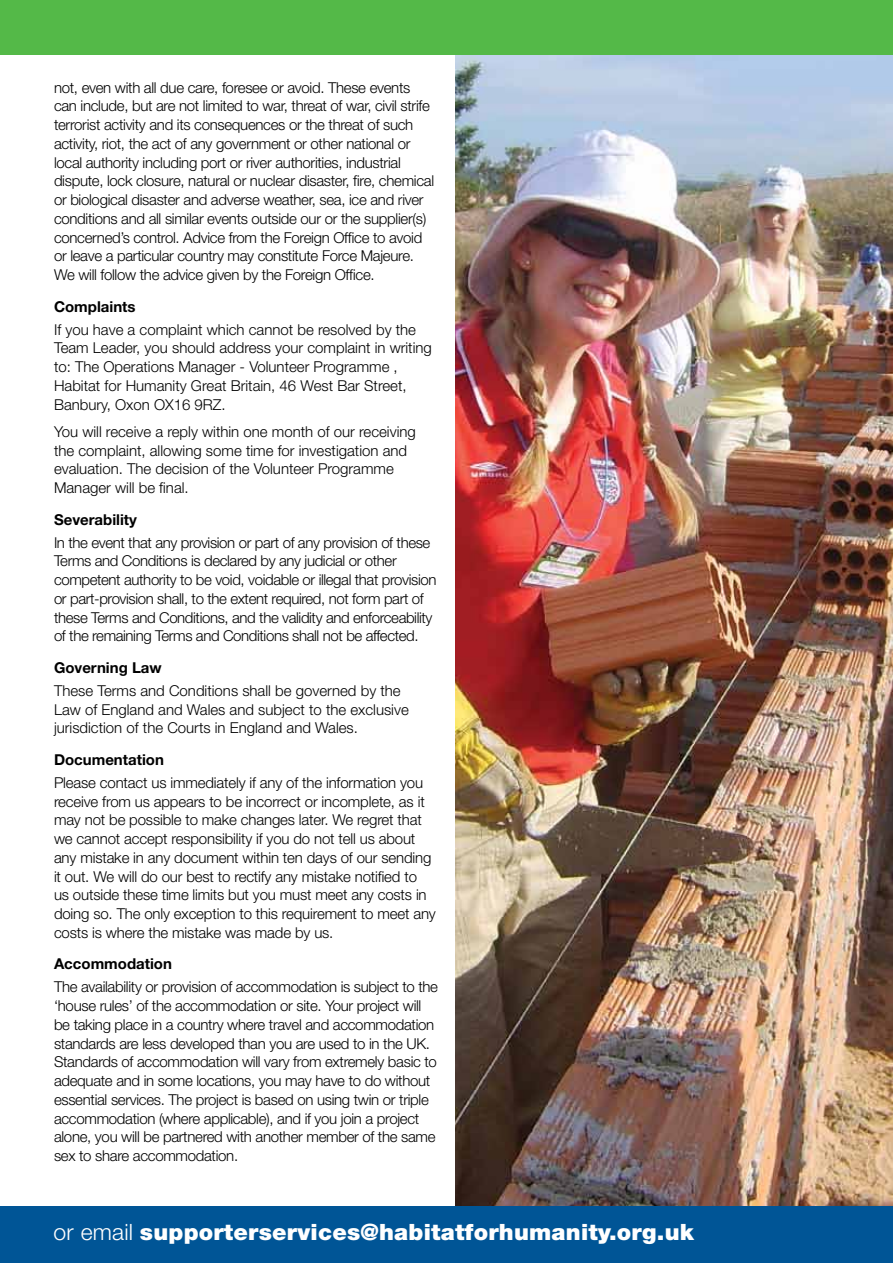
<style>
.page{position:relative;width:893px;height:1263px;background:#fff}
.page>*{position:absolute;margin:0;border:0;box-sizing:border-box;transform-origin:0 0}
.t1{font:900 22.5px "Helvetica Neue";letter-spacing:.01em;color:#fff}
.t2{font:300 15px/18.8px "Helvetica Neue";letter-spacing:-.02em;color:#000}
.t3{font:300 15px/18.8px "Helvetica Neue";color:#000}
.t4{font:700 15px "Helvetica Neue";color:#000}
.s1{font-weight:300}
</style>
<div class="page">
<img style="left:455px;top:54px;width:438px;height:1153px">
<div style="left:0;top:1207px;width:893px;height:56px;background:#005596"></div>
<div style="left:0;top:0;width:893px;height:54px;background:#54b948"></div>
<p class="t2" style="left:54px;top:77px;width:382px">not, even with all due care, foresee or avoid. These events can include, but are not limited to war, threat of war, civil strife terrorist activity and its consequences or the threat of such activity, riot, the act of any government or other national or local authority including port or river authorities, industrial dispute, lock closure, natural or nuclear disaster, fire, chemical or biological disaster and adverse weather, sea, ice and river conditions and all similar events outside our or the supplier(s) concerned’s control. Advice from the Foreign Office to avoid or leave a particular country may constitute Force Majeure.<br>We will follow the advice given by the Foreign Office.</p>
<p class="t4" style="left:54px;top:297px;width:83px">Complaints</p>
<p class="t3" style="left:54px;top:319px;width:379px">If you have a complaint which cannot be resolved by the Team Leader, you should address your complaint in writing to: The Operations Manager - Volunteer Programme , Habitat for Humanity Great Britain, 46 West Bar Street, Banbury, Oxon OX16 9RZ.</p>
<p class="t3" style="left:54px;top:422px;width:363px">You will receive a reply within one month of our receiving the complaint, allowing some time for investigation and evaluation. The decision of the Volunteer Programme Manager will be final.</p>
<p class="t4" style="left:54px;top:510px;width:85px">Severability</p>
<p class="t2" style="left:54px;top:532px;width:384px">In the event that any provision or part of any provision of these Terms and Conditions is declared by any judicial or other competent authority to be void, voidable or illegal that provision or part-provision shall, to the extent required, not form part of these Terms and Conditions, and the validity and enforceability of the remaining Terms and Conditions shall not be affected.</p>
<p class="t4" style="left:54px;top:658px;width:109px">Governing Law</p>
<p class="t3" style="left:54px;top:681px;width:356px">These Terms and Conditions shall be governed by the<br>Law of England and Wales and subject to the exclusive jurisdiction of the Courts in England and Wales.</p>
<p class="t4" style="left:54px;top:750px;width:111px">Documentation</p>
<p class="t2" style="left:54px;top:773px;width:383px">Please contact us immediately if any of the information you receive from us appears to be incorrect or incomplete, as it may not be possible to make changes later. We regret that we cannot accept responsibility if you do not tell us about any mistake in any document within ten days of our sending it out. We will do our best to rectify any mistake notified to us outside these time limits but you must meet any costs in doing so. The only exception to this requirement to meet any costs is where the mistake was made by us.</p>
<p class="t4" style="left:54px;top:955px;width:119px">Accommodation</p>
<p class="t2" style="left:54px;top:977px;width:385px">The availability or provision of accommodation is subject to the ‘house rules’ of the accommodation or site. Your project will be taking place in a country where travel and accommodation standards are less developed than you are used to in the UK.<br>Standards of accommodation will vary from extremely basic to adequate and in some locations, you may have to do without essential services. The project is based on using twin or triple accommodation (where applicable), and if you join a project alone, you will be partnered with another member of the same sex to share accommodation.</p>
<h1 class="t1" style="left:54px;top:1218px;width:642px"><span class="s1">or email</span> supporterservices@habitatforhumanity.org.uk</h1>
</div>
